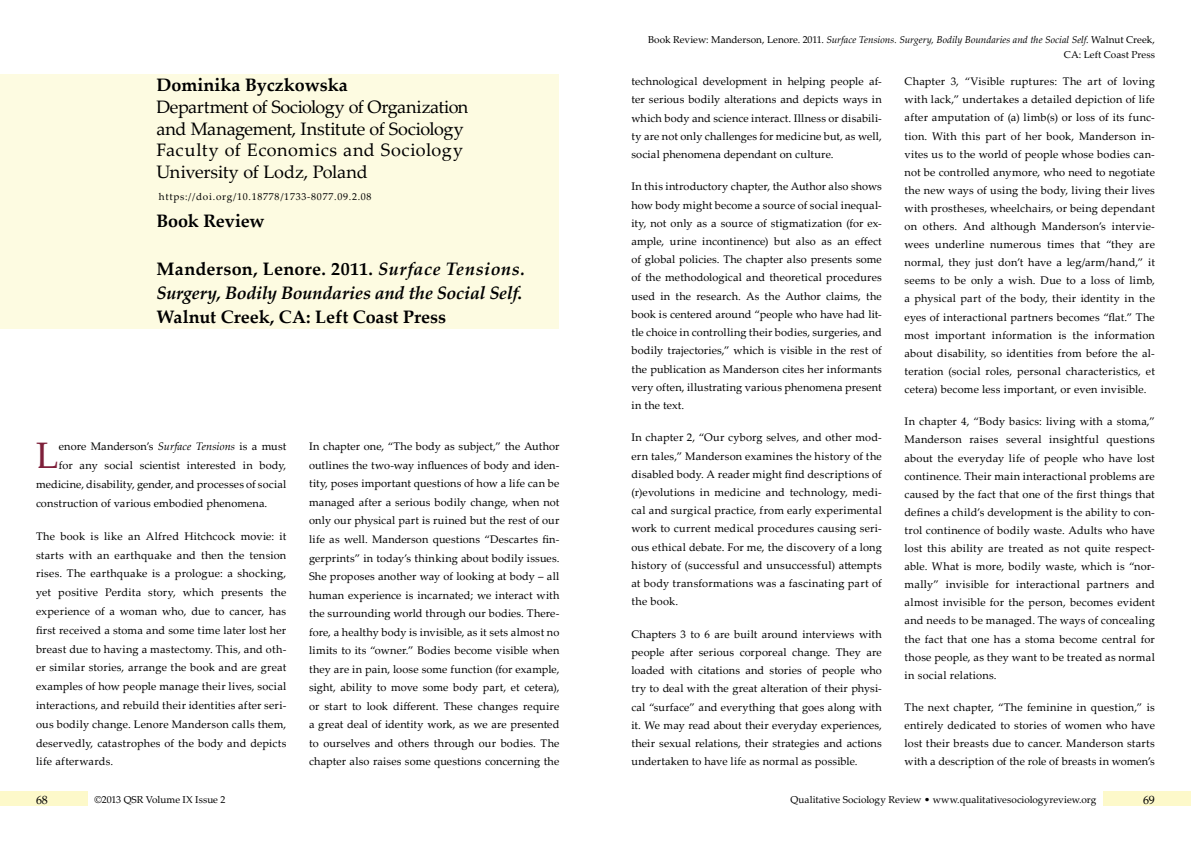
<style>
.page{position:relative;width:1191px;height:842px;background:#fff}
.page>*{position:absolute;margin:0;border:0;box-sizing:border-box;transform-origin:0 0}
.t1{font:36.9px "Palatino Linotype";color:#7e203a}
.t2{font:18px/21.6px "Palatino Linotype";letter-spacing:-.01em;color:#000}
.t3{font:italic 700 18px/24px "Palatino Linotype";letter-spacing:-.01em;color:#000}
.t4{font:700 18px "Palatino Linotype";color:#000}
.t5{font:12px "Palatino Linotype";color:#000}
.t6{font:11px/18.1px "Palatino Linotype";letter-spacing:.015em;color:#000;text-align:justify}
.t7{font:10px/15px "Palatino Linotype";color:#000;text-align:right}
.t8{font:10px "Palatino Linotype";letter-spacing:.07em;color:#000}
.s1{font-style:normal}
.s2{font-style:italic}
</style>
<div class="page">
<div style="left:0;top:791px;width:87px;height:15px;background:#fdf9ca"></div>
<div style="left:1103px;top:791px;width:88px;height:15px;background:#fdf9ca"></div>
<div style="left:0;top:74px;width:559px;height:255px;background:#fdfbe1"></div>
<h2 class="t4" style="left:156px;top:73px;width:193px">Dominika Byczkowska</h2>
<h2 class="t2" style="left:156px;top:95px;width:313px">Department of Sociology of Organization and Management, Institute of Sociology Faculty of Economics and Sociology University of Lodz, Poland</h2>
<h2 class="t4" style="left:156px;top:208px;width:110px">Book Review</h2>
<h2 class="t3" style="left:156px;top:256px;width:370px"><span class="s1">Manderson, Lenore. 2011.</span> Surface Tensions.<br>Surgery, Bodily Boundaries and the Social Self<span class="s1">.<br>Walnut Creek, CA: Left Coast Press</span></h2>
<p class="t8" style="left:159px;top:190px;width:214px">https://doi.org/10.18778/1733-8077.09.2.08</p>
<h1 class="t1" style="left:36px;top:430px;width:24px">L</h1>
<p class="t6" style="left:59px;top:437px;width:229px">enore Manderson’s <span class="s2">Surface Tensions</span> is a must</p>
<p class="t6" style="left:59px;top:456px;width:229px">for any social scientist interested in body,</p>
<p class="t6" style="left:36px;top:475px;width:252px">medicine, disability, gender, and processes of social</p>
<p class="t6" style="left:36px;top:493px;width:233px">construction of various embodied phenomena.</p>
<p class="t6" style="left:36px;top:526px;width:252px;line-height:18.8px">The book is like an Alfred Hitchcock movie: it starts with an earthquake and then the tension rises. The earthquake is a prologue: a shocking, yet positive Perdita story, which presents the experience of a woman who, due to cancer, has first received a stoma and some time later lost her breast due to having a mastectomy. This, and oth&shy;er similar stories, arrange the book and are great examples of how people manage their lives, social interactions, and rebuild their identities after seri&shy;ous bodily change. Lenore Manderson calls them, deservedly, catastrophes of the body and depicts life afterwards.</p>
<p class="t6" style="left:309px;top:437px;width:252px;line-height:18.5px">In chapter one, “The body as subject,” the Author outlines the two-way influences of body and iden&shy;tity, poses important questions of how a life can be managed after a serious bodily change, when not only our physical part is ruined but the rest of our life as well. Manderson questions “Descartes fin&shy;gerprints” in today’s thinking about bodily issues.<br>She proposes another way of looking at body ‒ all human experience is incarnated; we interact with the surrounding world through our bodies. There&shy;fore, a healthy body is invisible, as it sets almost no limits to its “owner.” Bodies become visible when they are in pain, loose some function (for example, sight, ability to move some body part, et cetera), or start to look different. These changes require a great deal of identity work, as we are presented to ourselves and others through our bodies. The chapter also raises some questions concerning the</p>
<p class="t7" style="left:648px;top:32px;width:508px">Book Review: Manderson, Lenore. 2011. <span class="s2">Surface Tensions. Surgery, Bodily Boundaries and the Social Self</span>. Walnut Creek,<br>CA: Left Coast Press</p>
<p class="t6" style="left:631px;top:72px;width:252px">technological development in helping people af&shy;ter serious bodily alterations and depicts ways in which body and science interact. Illness or disabili&shy;ty are not only challenges for medicine but, as well, social phenomena dependant on culture.</p>
<p class="t6" style="left:631px;top:177px;width:252px">In this introductory chapter, the Author also shows how body might become a source of social inequal&shy;ity, not only as a source of stigmatization (for ex&shy;ample, urine incontinence) but also as an effect of global policies. The chapter also presents some of the methodological and theoretical procedures used in the research. As the Author claims, the book is centered around “people who have had lit&shy;tle choice in controlling their bodies, surgeries, and bodily trajectories,” which is visible in the rest of the publication as Manderson cites her informants very often, illustrating various phenomena present in the text.</p>
<p class="t6" style="left:631px;top:428px;width:252px">In chapter 2, “Our cyborg selves, and other mod&shy;ern tales,” Manderson examines the history of the disabled body. A reader might find descriptions of (r)evolutions in medicine and technology, medi&shy;cal and surgical practice, from early experimental work to current medical procedures causing seri&shy;ous ethical debate. For me, the discovery of a long history of (successful and unsuccessful) attempts at body transformations was a fascinating part of the book.</p>
<p class="t6" style="left:631px;top:624px;width:252px">Chapters 3 to 6 are built around interviews with people after serious corporeal change. They are loaded with citations and stories of people who try to deal with the great alteration of their physi&shy;cal “surface” and everything that goes along with it. We may read about their everyday experiences, their sexual relations, their strategies and actions undertaken to have life as normal as possible.</p>
<p class="t6" style="left:904px;top:72px;width:252px">Chapter 3, “Visible ruptures: The art of loving with lack,” undertakes a detailed depiction of life after amputation of (a) limb(s) or loss of its func&shy;tion. With this part of her book, Manderson in&shy;vites us to the world of people whose bodies can&shy;not be controlled anymore, who need to negotiate the new ways of using the body, living their lives with prostheses, wheelchairs, or being dependant on others. And although Manderson’s intervie&shy;wees underline numerous times that “they are normal, they just don’t have a leg/arm/hand,” it seems to be only a wish. Due to a loss of limb, a physical part of the body, their identity in the eyes of interactional partners becomes “flat.” The most important information is the information about disability, so identities from before the al&shy;teration (social roles, personal characteristics, et cetera) become less important, or even invisible.</p>
<p class="t6" style="left:904px;top:412px;width:252px">In chapter 4, “Body basics: living with a stoma,” Manderson raises several insightful questions about the everyday life of people who have lost continence. Their main interactional problems are caused by the fact that one of the first things that defines a child’s development is the ability to con&shy;trol continence of bodily waste. Adults who have lost this ability are treated as not quite respect&shy;able. What is more, bodily waste, which is “nor&shy;mally” invisible for interactional partners and almost invisible for the person, becomes evident and needs to be managed. The ways of concealing the fact that one has a stoma become central for those people, as they want to be treated as normal in social relations.</p>
<p class="t6" style="left:904px;top:698px;width:252px">The next chapter, “The feminine in question,” is entirely dedicated to stories of women who have lost their breasts due to cancer. Manderson starts with a description of the role of breasts in women’s</p>
<p class="t5" style="left:36px;top:791px;width:13px">68</p>
<p class="t7" style="left:94px;top:792px;width:133px">©2013 QSR Volume IX Issue 2</p>
<p class="t7" style="left:790px;top:792px;width:307px">Qualitative Sociology Review • www.qualitativesociologyreview.org</p>
<p class="t5" style="left:1143px;top:791px;width:13px">69</p>
</div>
